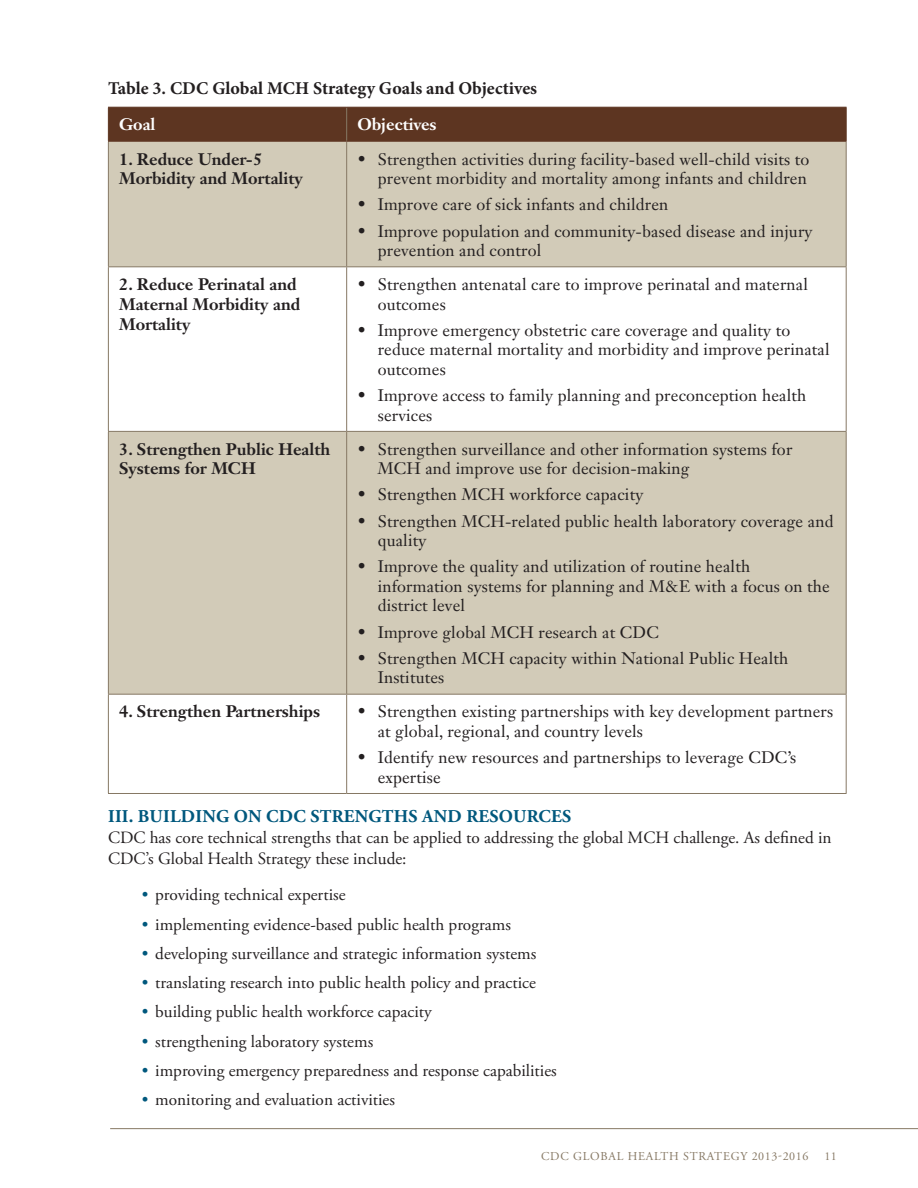
<style>
.page{position:relative;width:918px;height:1188px;background:#fff}
.page>*{position:absolute;margin:0;border:0;box-sizing:border-box;transform-origin:0 0}
.Table_title{font:700 18px "Minion Pro";color:#231f20}
.t1{font:700 18px "Adobe Garamond Pro";letter-spacing:.015em;color:#00587d}
.t2{font:17.25px/21px "Adobe Garamond Pro";color:#231f20}
.t3{font:16.5px/19.5px "Janson Text LT Std";letter-spacing:.01em;color:#231f20}
.t4{font:700 16.5px/19.8px "Janson Text LT Std";color:#231f20}
.t5{font:700 16.5px "Janson Text LT Std";color:#fff}
.t6{font:12px "Adobe Garamond Pro";letter-spacing:.065em;color:#867864}
.s1{color:#00587d}
</style>
<div class="page">
<hr style="left:110px;top:1128px;width:808px;height:1px;background:#867864">
<div style="left:109px;top:108px;width:737px;height:33px;background:#5d3521"></div>
<svg style="left:109px;top:142px;width:737px;height:552px;fill:#d2cbb8"></svg>
<hr style="left:346px;top:108px;width:1px;height:33px;background:#867864">
<hr style="left:108px;top:695px;width:1px;height:98px;background:#867864">
<hr style="left:346px;top:695px;width:1px;height:98px;background:#867864">
<hr style="left:846px;top:695px;width:1px;height:98px;background:#867864">
<hr style="left:108px;top:793px;width:239px;height:1px;background:#867864">
<hr style="left:347px;top:793px;width:500px;height:1px;background:#867864">
<hr style="left:108px;top:142px;width:1px;height:124px;background:#867864">
<hr style="left:346px;top:142px;width:1px;height:124px;background:#867864">
<hr style="left:846px;top:142px;width:1px;height:124px;background:#867864">
<hr style="left:108px;top:266px;width:239px;height:1px;background:#867864">
<hr style="left:108px;top:267px;width:1px;height:164px;background:#867864">
<hr style="left:347px;top:266px;width:500px;height:1px;background:#867864">
<hr style="left:346px;top:267px;width:1px;height:164px;background:#867864">
<hr style="left:846px;top:267px;width:1px;height:164px;background:#867864">
<hr style="left:108px;top:431px;width:239px;height:1px;background:#867864">
<hr style="left:108px;top:432px;width:1px;height:262px;background:#867864">
<hr style="left:347px;top:431px;width:500px;height:1px;background:#867864">
<hr style="left:346px;top:432px;width:1px;height:262px;background:#867864">
<hr style="left:846px;top:432px;width:1px;height:262px;background:#867864">
<hr style="left:108px;top:694px;width:239px;height:1px;background:#867864">
<hr style="left:347px;top:694px;width:500px;height:1px;background:#867864">
<hr style="left:108px;top:107px;width:239px;height:1px;background:#5d3521">
<hr style="left:108px;top:108px;width:1px;height:33px;background:#5d3521">
<hr style="left:347px;top:107px;width:500px;height:1px;background:#5d3521">
<hr style="left:846px;top:108px;width:1px;height:33px;background:#5d3521">
<hr style="left:108px;top:141px;width:239px;height:1px;background:#5d3521">
<hr style="left:347px;top:141px;width:500px;height:1px;background:#5d3521">
<p class="Table_title" style="left:108px;top:76px;width:431px">Table 3. CDC Global MCH Strategy Goals and Objectives</p>
<p class="t5" style="left:119px;top:114px;width:38px">Goal</p>
<p class="t5" style="left:357px;top:114px;width:81px">Objectives</p>
<p class="t4" style="left:119px;top:149px;width:185px">1. Reduce Under-5<br>Morbidity and Mortality</p>
<p class="t3" style="left:357px;top:149px;width:453px;text-align:right">• Strengthen activities during facility-based well-child visits to prevent morbidity and mortality among infants and children</p>
<p class="t3" style="left:357px;top:195px;width:312px">• Improve care of sick infants and children</p>
<p class="t3" style="left:378px;top:221px;width:436px;text-indent:-20px">• Improve population and community-based disease and injury prevention and control</p>
<p class="t4" style="left:119px;top:274px;width:183px">2. Reduce Perinatal and<br>Maternal Morbidity and<br>Mortality</p>
<p class="t3" style="left:378px;top:274px;width:432px;text-indent:-20px">• Strengthen antenatal care to improve perinatal and maternal outcomes</p>
<p class="t3" style="left:378px;top:320px;width:453px;text-indent:-20px">• Improve emergency obstetric care coverage and quality to reduce maternal mortality and morbidity and improve perinatal outcomes</p>
<p class="t3" style="left:378px;top:385px;width:430px;text-indent:-20px">• Improve access to family planning and preconception health services</p>
<p class="t4" style="left:119px;top:439px;width:213px">3. Strengthen Public Health<br>Systems for MCH</p>
<p class="t3" style="left:378px;top:439px;width:416px;text-indent:-20px">• Strengthen surveillance and other information systems for<br>MCH and improve use for decision-making</p>
<p class="t3" style="left:357px;top:485px;width:287px">• Strengthen MCH workforce capacity</p>
<p class="t3" style="left:378px;top:511px;width:457px;text-indent:-20px">• Strengthen MCH-related public health laboratory coverage and quality</p>
<p class="t3" style="left:378px;top:557px;width:454px;text-indent:-20px">• Improve the quality and utilization of routine health information systems for planning and M&amp;E with a focus on the district level</p>
<p class="t3" style="left:357px;top:622px;width:303px">• Improve global MCH research at CDC</p>
<p class="t3" style="left:378px;top:648px;width:412px;text-indent:-20px">• Strengthen MCH capacity within National Public Health<br>Institutes</p>
<p class="t4" style="left:119px;top:702px;width:202px">4. Strengthen Partnerships</p>
<p class="t3" style="left:378px;top:702px;width:457px;text-indent:-20px">• Strengthen existing partnerships with key development partners at global, regional, and country levels</p>
<p class="t3" style="left:378px;top:748px;width:420px;text-indent:-20px">• Identify new resources and partnerships to leverage CDC’s expertise</p>
<h2 class="t1" style="left:108px;top:806px;width:465px">III. BUILDING ON CDC STRENGTHS AND RESOURCES</h2>
<p class="t2" style="left:108px;top:828px;width:725px">CDC has core technical strengths that can be applied to addressing the global MCH challenge. As defined in<br>CDC’s Global Health Strategy these include:</p>
<p class="t2" style="left:142px;top:885px;width:205px"><span class="s1">•</span> providing technical expertise</p>
<p class="t2" style="left:142px;top:914px;width:371px"><span class="s1">•</span> implementing evidence-based public health programs</p>
<p class="t2" style="left:142px;top:944px;width:396px"><span class="s1">•</span> developing surveillance and strategic information systems</p>
<p class="t2" style="left:142px;top:973px;width:396px"><span class="s1">•</span> translating research into public health policy and practice</p>
<p class="t2" style="left:142px;top:1002px;width:292px"><span class="s1">•</span> building public health workforce capacity</p>
<p class="t2" style="left:142px;top:1031px;width:233px"><span class="s1">•</span> strengthening laboratory systems</p>
<p class="t2" style="left:142px;top:1061px;width:417px"><span class="s1">•</span> improving emergency preparedness and response capabilities</p>
<p class="t2" style="left:142px;top:1090px;width:255px"><span class="s1">•</span> monitoring and evaluation activities</p>
<p class="t6" style="left:541px;top:1149px;width:269px">CDC GLOBAL HEALTH STRATEGY 2013-2016</p>
<p class="t6" style="left:824px;top:1149px;width:14px">11</p>
</div>
